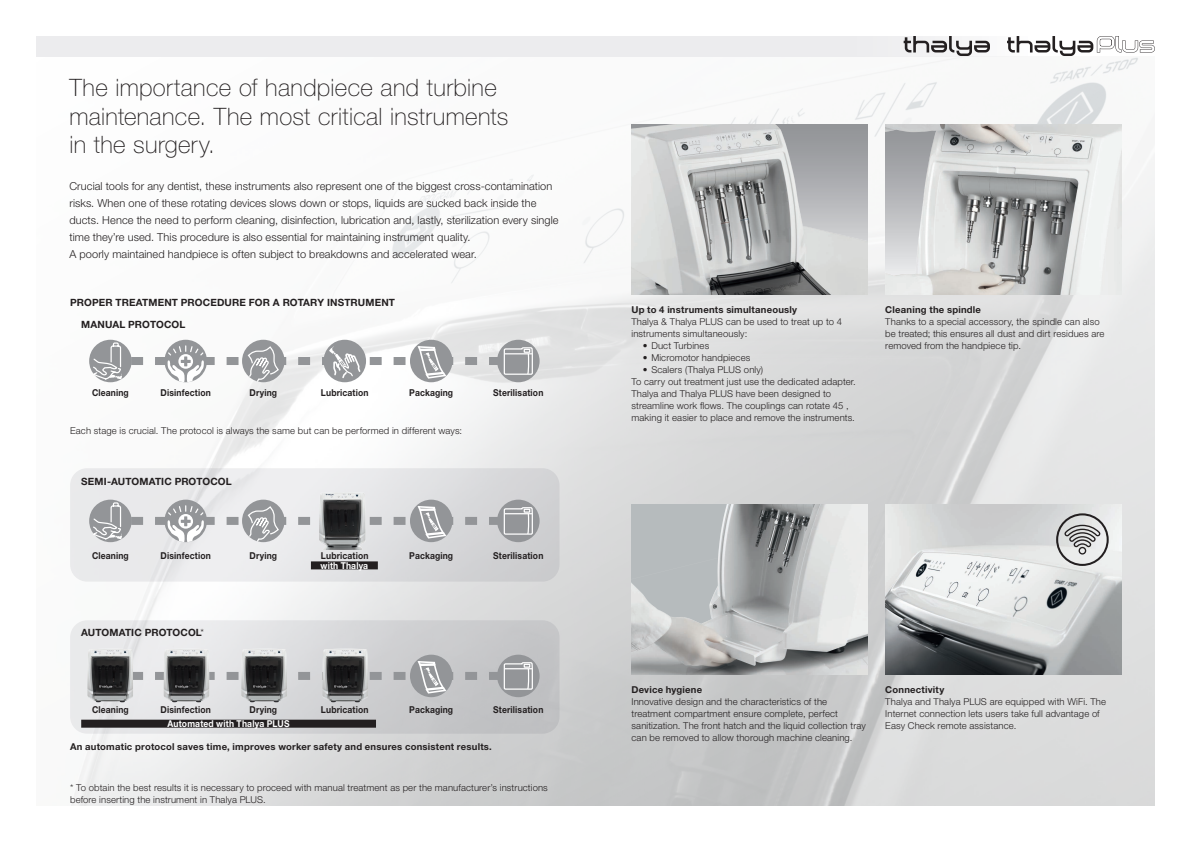
<style>
.page{position:relative;width:1191px;height:842px;background:#fff}
.page>*{position:absolute;margin:0;border:0;box-sizing:border-box;transform-origin:0 0}
.t1{font:100 24px/28.8px "Helvetica Neue LT Std";letter-spacing:.015em;color:#231f20}
.t2{font:300 11px/17px "Helvetica Neue LT Std";letter-spacing:.005em;color:#231f20}
.t3{font:700 10px "Helvetica Neue LT Std";letter-spacing:.01em;color:#231f20}
.t4{font:300 9.5px/12px "Helvetica Neue LT Std";letter-spacing:.015em;color:#231f20}
.t5{font:700 9.5px "Helvetica Neue LT Std";letter-spacing:.02em;color:#231f20;scale:.9 1}
.t6{font:700 9.5px "Helvetica Neue LT Std";letter-spacing:.02em;color:#231f20}
.t7{font:700 9.5px "Helvetica Neue LT Std";letter-spacing:.02em;color:#fff;scale:.9 1}
.s1{font-weight:300}
</style>
<div class="page">
<img style="left:36px;top:56px;width:1119px;height:750px">
<div style="left:311px;top:561px;width:67px;height:8px;background:#231f20"></div>
<div style="left:36px;top:36px;width:991px;height:20px;background:#ececee"></div>
<div style="left:81px;top:720px;width:295px;height:8px;background:#231f20"></div>
<div style="left:242px;top:340px;width:42px;height:42px;background:#939598;border-radius:50%"></div>
<div style="left:242px;top:500px;width:42px;height:42px;background:#939598;border-radius:50%"></div>
<div style="left:164px;top:340px;width:43px;height:42px;background:#939598;border-radius:50%"></div>
<div style="left:164px;top:500px;width:43px;height:42px;background:#939598;border-radius:50%"></div>
<div style="left:497px;top:340px;width:42px;height:42px;background:#939598;border-radius:50%"></div>
<div style="left:497px;top:500px;width:42px;height:42px;background:#939598;border-radius:50%"></div>
<div style="left:497px;top:655px;width:42px;height:42px;background:#939598;border-radius:50%"></div>
<div style="left:410px;top:340px;width:42px;height:42px;background:#939598;border-radius:50%"></div>
<div style="left:410px;top:500px;width:42px;height:42px;background:#939598;border-radius:50%"></div>
<div style="left:410px;top:655px;width:42px;height:42px;background:#939598;border-radius:50%"></div>
<svg style="left:133px;top:660px;width:400px;height:34px"></svg>
<div style="left:323px;top:340px;width:43px;height:42px;background:#939598;border-radius:50%"></div>
<div style="left:89px;top:340px;width:43px;height:42px;background:#939598;border-radius:50%"></div>
<svg style="left:92px;top:342px;width:441px;height:41px"></svg>
<div style="left:89px;top:500px;width:43px;height:42px;background:#939598;border-radius:50%"></div>
<svg style="left:92px;top:502px;width:441px;height:41px"></svg>
<img style="left:631px;top:504px;width:237px;height:170px">
<img style="left:885px;top:125px;width:236px;height:170px">
<img style="left:631px;top:125px;width:237px;height:170px">
<img style="left:885px;top:504px;width:236px;height:170px">
<svg style="left:1056px;top:513px;width:52px;height:53px;background:#bbb"></svg>
<img style="left:315px;top:492px;width:54px;height:58px">
<img style="left:87px;top:649px;width:46px;height:53px">
<img style="left:164px;top:649px;width:45px;height:53px">
<img style="left:241px;top:649px;width:46px;height:53px">
<img style="left:322px;top:649px;width:46px;height:53px">
<svg style="left:1007px;top:36px;width:148px;height:20px"></svg>
<svg style="left:903px;top:36px;width:87px;height:20px"></svg>
<p class="t1" style="left:69px;top:73px;width:440px">The importance of handpiece and turbine maintenance. The most critical instruments in the surgery.</p>
<p class="t2" style="left:69px;top:178px;width:490px">Crucial tools for any dentist, these instruments also represent one of the biggest cross-contamination risks. When one of these rotating devices slows down or stops, liquids are sucked back inside the ducts. Hence the need to perform cleaning, disinfection, lubrication and, lastly, sterilization every single time they’re used. This procedure is also essential for maintaining instrument quality.</p>
<p class="t2" style="left:69px;top:246px;width:409px">A poorly maintained handpiece is often subject to breakdowns and accelerated wear.</p>
<p class="t3" style="left:70px;top:296px;width:326px">PROPER TREATMENT PROCEDURE FOR A ROTARY INSTRUMENT</p>
<p class="t3" style="left:81px;top:318px;width:106px">MANUAL PROTOCOL</p>
<p class="t5" style="left:92px;top:387px;width:42px">Cleaning</p>
<p class="t5" style="left:161px;top:387px;width:57px">Disinfection</p>
<p class="t5" style="left:249px;top:387px;width:32px">Drying</p>
<p class="t5" style="left:321px;top:387px;width:54px">Lubrication</p>
<p class="t5" style="left:409px;top:387px;width:50px">Packaging</p>
<p class="t5" style="left:493px;top:387px;width:57px">Sterilisation</p>
<p class="t4" style="left:70px;top:425px;width:393px">Each stage is crucial. The protocol is always the same but can be performed in different ways:</p>
<p class="t3" style="left:81px;top:475px;width:152px">SEMI-AUTOMATIC PROTOCOL</p>
<p class="t5" style="left:92px;top:550px;width:42px">Cleaning</p>
<p class="t5" style="left:161px;top:550px;width:57px">Disinfection</p>
<p class="t5" style="left:249px;top:550px;width:32px">Drying</p>
<p class="t5" style="left:321px;top:550px;width:54px">Lubrication</p>
<p class="t7" style="left:321px;top:559px;width:54px">with Thalya</p>
<p class="t5" style="left:409px;top:550px;width:50px">Packaging</p>
<p class="t5" style="left:493px;top:550px;width:57px">Sterilisation</p>
<p class="t3" style="left:81px;top:626px;width:124px">AUTOMATIC PROTOCOL<span class="s1">*</span></p>
<p class="t5" style="left:92px;top:703px;width:42px">Cleaning</p>
<p class="t5" style="left:161px;top:703px;width:57px">Disinfection</p>
<p class="t5" style="left:249px;top:703px;width:32px">Drying</p>
<p class="t5" style="left:321px;top:703px;width:54px">Lubrication</p>
<p class="t5" style="left:409px;top:703px;width:50px">Packaging</p>
<p class="t5" style="left:493px;top:703px;width:57px">Sterilisation</p>
<p class="t7" style="left:168px;top:718px;width:137px">Automated with Thalya PLUS</p>
<p class="t6" style="left:70px;top:740px;width:423px">An automatic protocol saves time, improves worker safety and ensures consistent results.</p>
<p class="t4" style="left:70px;top:781px;width:479px">* To obtain the best results it is necessary to proceed with manual treatment as per the manufacturer’s instructions before inserting the instrument in Thalya PLUS.</p>
<p class="t6" style="left:631px;top:304px;width:167px">Up to 4 instruments simultaneously</p>
<p class="t4" style="left:631px;top:315px;width:212px">Thalya &amp; Thalya PLUS can be used to treat up to 4 instruments simultaneously:</p>
<p class="t4" style="left:643px;top:339px;width:68px">• Duct Turbines</p>
<p class="t4" style="left:643px;top:351px;width:109px">• Micromotor handpieces</p>
<p class="t4" style="left:643px;top:363px;width:122px">• Scalers (Thalya PLUS only)</p>
<p class="t4" style="left:631px;top:375px;width:226px">To carry out treatment just use the dedicated adapter.<br>Thalya and Thalya PLUS have been designed to streamline work flows. The couplings can rotate 45 , making it easier to place and remove the instruments.</p>
<p class="t6" style="left:885px;top:304px;width:97px">Cleaning the spindle</p>
<p class="t4" style="left:885px;top:315px;width:221px">Thanks to a special accessory, the spindle can also be treated; this ensures all dust and dirt residues are removed from the handpiece tip.</p>
<p class="t6" style="left:631px;top:684px;width:72px">Device hygiene</p>
<p class="t4" style="left:631px;top:696px;width:236px">Innovative design and the characteristics of the treatment compartment ensure complete, perfect sanitization. The front hatch and the liquid collection tray can be removed to allow thorough machine cleaning.</p>
<p class="t6" style="left:885px;top:683px;width:61px">Connectivity</p>
<p class="t4" style="left:885px;top:695px;width:222px">Thalya and Thalya PLUS are equipped with WiFi. The<br>Internet connection lets users take full advantage of<br>Easy Check remote assistance.</p>
</div>
